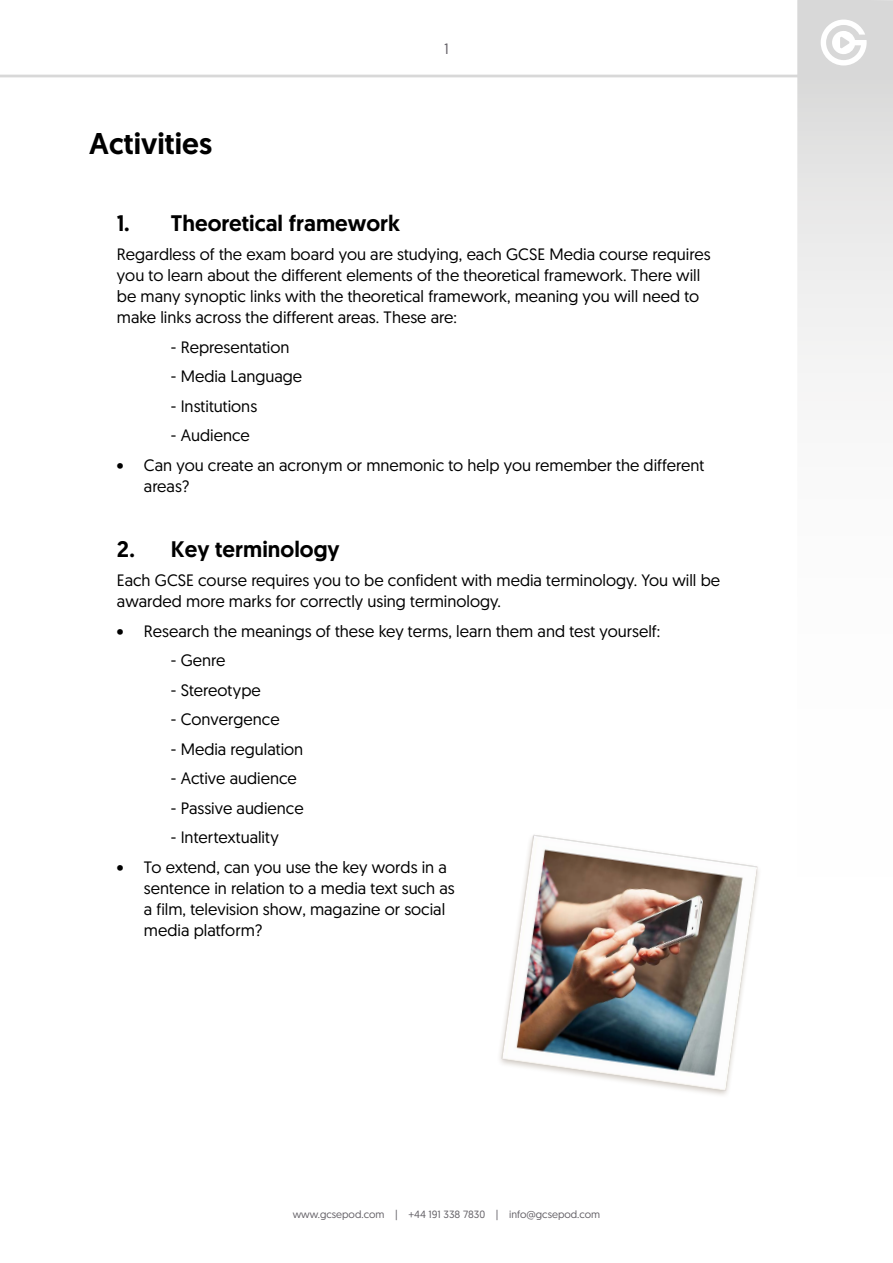
<style>
.page{position:relative;width:893px;height:1263px;background:#fff}
.page>*{position:absolute;margin:0;border:0;box-sizing:border-box;transform-origin:0 0}
.t1{font:500 30px "Geomanist";color:#000}
.t2{font:500 22.5px "Geomanist";color:#000}
.t3{font:16.5px/21px "Geomanist";color:#000}
.t4{font:15px "Geomanist";color:#646167}
.t5{font:10.5px "Geomanist";color:#646167}
</style>
<div class="page">
<svg style="left:0;top:0;width:893px;height:373px"></svg>
<svg style="left:821px;top:20px;width:46px;height:45px"></svg>
<img style="left:500px;top:834px;width:259px;height:261px">
<h1 class="t1" style="left:89px;top:124px;width:124px">Activities</h1>
<p class="t4" style="left:444px;top:39px;width:6px">1</p>
<h2 class="t2" style="left:117px;top:208px;width:285px">1. Theoretical framework</h2>
<p class="t3" style="left:117px;top:243px;width:595px">Regardless of the exam board you are studying, each GCSE Media course requires you to learn about the different elements of the theoretical framework. There will be many synoptic links with the theoretical framework, meaning you will need to make links across the different areas. These are:</p>
<p class="t3" style="left:171px;top:336px;width:120px">- Representation</p>
<p class="t3" style="left:171px;top:365px;width:133px">- Media Language</p>
<p class="t3" style="left:171px;top:395px;width:88px">- Institutions</p>
<p class="t3" style="left:171px;top:424px;width:80px">- Audience</p>
<p class="t3" style="left:144px;top:454px;width:562px;text-indent:-27px">• Can you create an acronym or mnemonic to help you remember the different areas?</p>
<h2 class="t2" style="left:117px;top:534px;width:224px">2. Key terminology</h2>
<p class="t3" style="left:117px;top:569px;width:605px">Each GCSE course requires you to be confident with media terminology. You will be awarded more marks for correctly using terminology.</p>
<p class="t3" style="left:117px;top:620px;width:545px">• Research the meanings of these key terms, learn them and test yourself:</p>
<p class="t3" style="left:171px;top:649px;width:56px">- Genre</p>
<p class="t3" style="left:171px;top:679px;width:91px">- Stereotype</p>
<p class="t3" style="left:171px;top:708px;width:110px">- Convergence</p>
<p class="t3" style="left:171px;top:738px;width:134px">- Media regulation</p>
<p class="t3" style="left:171px;top:767px;width:127px">- Active audience</p>
<p class="t3" style="left:171px;top:797px;width:134px">- Passive audience</p>
<p class="t3" style="left:171px;top:826px;width:109px">- Intertextuality</p>
<p class="t3" style="left:144px;top:856px;width:312px;text-indent:-27px">• To extend, can you use the key words in a sentence in relation to a media text such as a film, television show, magazine or social media platform?</p>
<p class="t5" style="left:293px;top:1207px;width:309px">www.gcsepod.com | +44 191 338 7830 | info@gcsepod.com</p>
</div>
